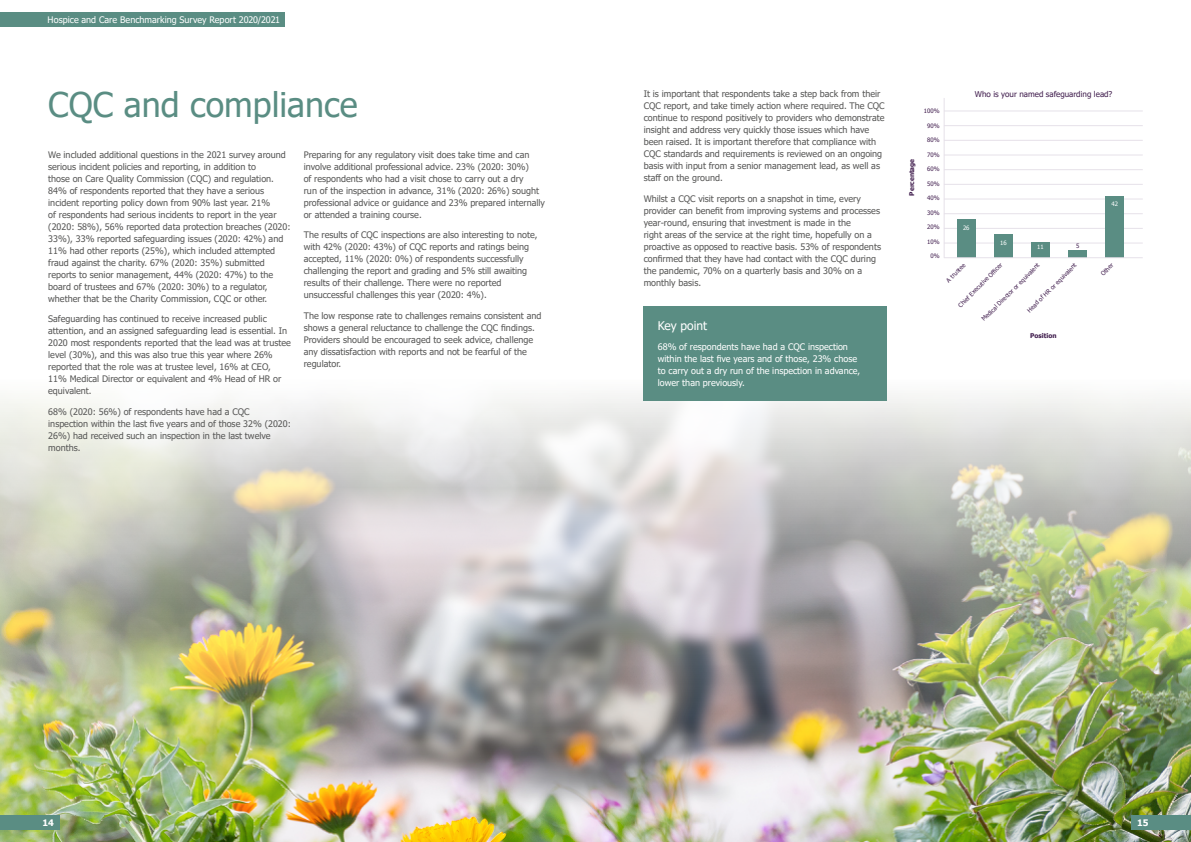
<style>
.page{position:relative;width:1191px;height:842px;background:#fff}
.page>*{position:absolute;margin:0;border:0;box-sizing:border-box;transform-origin:0 0}
.t1{font:34px "Tahoma";color:#5a8d83}
.t2{font:12px "Tahoma";color:#fff}
.t3{font:9px/12px "Tahoma";color:#575756}
.t4{font:9px/12px "Tahoma";color:#fff}
.t5{font:700 9px "Tahoma";color:#fff}
.t6{font:8px "Tahoma";color:#411e4e}
.t7{font:700 6.5px "Tahoma";color:#411e4e}
.t8{font:6px "Tahoma";color:#411e4e}
.t9{font:6px "Tahoma";color:#fff}
</style>
<div class="page">
<img style="left:0;top:393px;width:1191px;height:449px">
<hr style="left:944px;top:111px;width:198px;height:1px;background:#e6e1e9">
<hr style="left:944px;top:125px;width:198px;height:1px;background:#e6e1e9">
<hr style="left:944px;top:140px;width:198px;height:1px;background:#e6e1e9">
<hr style="left:944px;top:155px;width:198px;height:1px;background:#e6e1e9">
<hr style="left:944px;top:169px;width:198px;height:1px;background:#e6e1e9">
<hr style="left:944px;top:184px;width:198px;height:1px;background:#e6e1e9">
<hr style="left:944px;top:199px;width:198px;height:1px;background:#e6e1e9">
<hr style="left:944px;top:213px;width:198px;height:1px;background:#e6e1e9">
<hr style="left:944px;top:243px;width:198px;height:1px;background:#e6e1e9">
<hr style="left:944px;top:228px;width:198px;height:1px;background:#e6e1e9">
<hr style="left:944px;top:98px;width:1px;height:160px;background:#e6e1e9">
<div style="left:1105px;top:196px;width:19px;height:62px;background:#5a8d83"></div>
<div style="left:1068px;top:250px;width:19px;height:8px;background:#5a8d83"></div>
<div style="left:1031px;top:242px;width:18px;height:16px;background:#5a8d83"></div>
<div style="left:994px;top:234px;width:18px;height:24px;background:#5a8d83"></div>
<div style="left:957px;top:220px;width:18px;height:38px;background:#5a8d83"></div>
<hr style="left:944px;top:257px;width:198px;height:1px;background:#e6e1e9">
<div style="left:643px;top:306px;width:244px;height:94px;background:#5a8d83"></div>
<div style="left:0;top:13px;width:217px;height:14px;background:#5a8d83"></div>
<div style="left:48px;top:13px;width:236px;height:14px;background:#5a8d83"></div>
<div style="left:1131px;top:815px;width:60px;height:14px;background:#5a8d83"></div>
<div style="left:0;top:815px;width:60px;height:14px;background:#5a8d83"></div>
<p class="t4" style="left:48px;top:15px;width:234px">Hospice and Care Benchmarking Survey Report 2020/2021</p>
<h1 class="t1" style="left:48px;top:82px;width:311px">CQC and compliance</h1>
<p class="t3" style="left:48px;top:149px;width:244px">We included additional questions in the 2021 survey around serious incident policies and reporting, in addition to<br>those on Care Quality Commission (CQC) and regulation.<br>84% of respondents reported that they have a serious incident reporting policy down from 90% last year. 21%<br>of respondents had serious incidents to report in the year (2020: 58%), 56% reported data protection breaches (2020:<br>33%), 33% reported safeguarding issues (2020: 42%) and 11% had other reports (25%), which included attempted fraud against the charity. 67% (2020: 35%) submitted reports to senior management, 44% (2020: 47%) to the board of trustees and 67% (2020: 30%) to a regulator, whether that be the Charity Commission, CQC or other.</p>
<p class="t3" style="left:48px;top:313px;width:244px">Safeguarding has continued to receive increased public attention, and an assigned safeguarding lead is essential. In 2020 most respondents reported that the lead was at trustee level (30%), and this was also true this year where 26% reported that the role was at trustee level, 16% at CEO, 11% Medical Director or equivalent and 4% Head of HR or equivalent.</p>
<p class="t3" style="left:48px;top:406px;width:244px">68% (2020: 56%) of respondents have had a CQC inspection within the last five years and of those 32% (2020:<br>26%) had received such an inspection in the last twelve months.</p>
<p class="t3" style="left:304px;top:149px;width:243px">Preparing for any regulatory visit does take time and can involve additional professional advice. 23% (2020: 30%)<br>of respondents who had a visit chose to carry out a dry<br>run of the inspection in advance, 31% (2020: 26%) sought professional advice or guidance and 23% prepared internally or attended a training course.</p>
<p class="t3" style="left:304px;top:229px;width:235px">The results of CQC inspections are also interesting to note, with 42% (2020: 43%) of CQC reports and ratings being accepted, 11% (2020: 0%) of respondents successfully challenging the report and grading and 5% still awaiting results of their challenge. There were no reported unsuccessful challenges this year (2020: 4%).</p>
<p class="t3" style="left:304px;top:310px;width:239px">The low response rate to challenges remains consistent and shows a general reluctance to challenge the CQC findings.<br>Providers should be encouraged to seek advice, challenge any dissatisfaction with reports and not be fearful of the regulator.</p>
<p class="t3" style="left:643px;top:89px;width:242px">It is important that respondents take a step back from their CQC report, and take timely action where required. The CQC continue to respond positively to providers who demonstrate insight and address very quickly those issues which have been raised. It is important therefore that compliance with CQC standards and requirements is reviewed on an ongoing basis with input from a senior management lead, as well as staff on the ground.</p>
<p class="t3" style="left:643px;top:193px;width:239px">Whilst a CQC visit reports on a snapshot in time, every provider can benefit from improving systems and processes year-round, ensuring that investment is made in the<br>right areas of the service at the right time, hopefully on a proactive as opposed to reactive basis. 53% of respondents confirmed that they have had contact with the CQC during the pandemic, 70% on a quarterly basis and 30% on a monthly basis.</p>
<h2 class="t2" style="left:658px;top:317px;width:51px">Key point</h2>
<p class="t4" style="left:658px;top:341px;width:204px">68% of respondents have had a CQC inspection within the last five years and of those, 23% chose to carry out a dry run of the inspection in advance, lower than previously.</p>
<p class="t7" style="left:907px;top:196px;width:38px;rotate:-90deg">Percentage</p>
<p class="t8" style="left:924px;top:107px;width:17px">100%</p>
<p class="t8" style="left:927px;top:121px;width:14px">90%</p>
<p class="t8" style="left:927px;top:165px;width:14px">60%</p>
<p class="t8" style="left:927px;top:136px;width:14px">80%</p>
<p class="t8" style="left:927px;top:150px;width:14px">70%</p>
<p class="t8" style="left:927px;top:179px;width:14px">50%</p>
<p class="t8" style="left:927px;top:194px;width:14px">40%</p>
<p class="t8" style="left:927px;top:208px;width:14px">30%</p>
<p class="t8" style="left:930px;top:252px;width:11px">0%</p>
<p class="t8" style="left:927px;top:223px;width:14px">20%</p>
<p class="t8" style="left:927px;top:237px;width:14px">10%</p>
<p class="t6" style="left:975px;top:89px;width:139px">Who is your named safeguarding lead?</p>
<p class="t9" style="left:963px;top:224px;width:8px">26</p>
<p class="t9" style="left:1000px;top:238px;width:8px">16</p>
<p class="t9" style="left:1037px;top:243px;width:8px">11</p>
<p class="t8" style="left:1076px;top:242px;width:5px">5</p>
<p class="t9" style="left:1111px;top:200px;width:8px">42</p>
<p class="t8" style="left:1025px;top:308px;width:68px;rotate:-45deg">Head of HR or equivalent</p>
<p class="t8" style="left:1099px;top:272px;width:16px;rotate:-45deg">Other</p>
<p class="t8" style="left:979px;top:317px;width:80px;rotate:-45deg">Medical Director or equivalent</p>
<p class="t8" style="left:956px;top:303px;width:61px;rotate:-45deg">Chief Executive Offi cer</p>
<p class="t8" style="left:944px;top:278px;width:25px;rotate:-45deg">A trustee</p>
<p class="t7" style="left:1030px;top:331px;width:28px">Position</p>
<p class="t5" style="left:43px;top:816px;width:13px">14</p>
<p class="t5" style="left:1137px;top:816px;width:13px">15</p>
</div>
